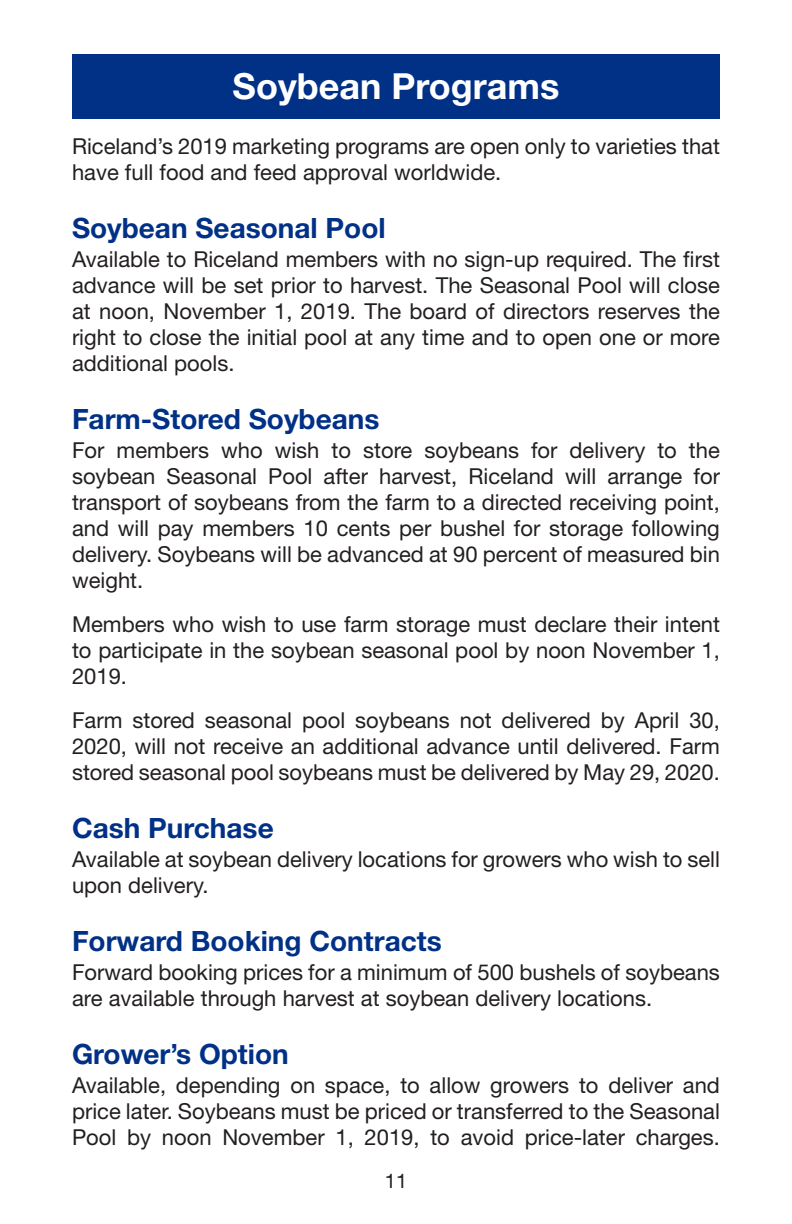
<style>
.page{position:relative;width:792px;height:1224px;background:#fff}
.page>*{position:absolute;margin:0;border:0;box-sizing:border-box;transform-origin:0 0}
.Header_-_18_pt_-_whi{font:700 36px "Helvetica Neue";color:#fff}
.Subhead_-_14_pt_-_BL{font:700 28px "Helvetica Neue";color:#003186}
.Body_Text{font:22px/26px "Helvetica Neue";color:#231f20;text-align:justify}
.t1{font:20px "Helvetica Neue";color:#231f20}
</style>
<div class="page">
<div style="left:72px;top:54px;width:648px;height:65px;background:#003186"></div>
<p class="Header_-_18_pt_-_whi" style="left:233px;top:64px;width:328px">Soybean Programs</p>
<p class="Body_Text" style="left:72px;top:133px;width:650px">Riceland’s 2019 marketing programs are open only to varieties that have full food and feed approval worldwide.</p>
<p class="Subhead_-_14_pt_-_BL" style="left:72px;top:211px;width:315px">Soybean Seasonal Pool</p>
<p class="Body_Text" style="left:72px;top:246px;width:650px">Available to Riceland members with no sign-up required. The first advance will be set prior to harvest. The Seasonal Pool will close at noon, November 1, 2019. The board of directors reserves the right to close the initial pool at any time and to open one or more additional pools.</p>
<p class="Subhead_-_14_pt_-_BL" style="left:72px;top:402px;width:309px">Farm-Stored Soybeans</p>
<p class="Body_Text" style="left:72px;top:437px;width:650px">For members who wish to store soybeans for delivery to the soybean Seasonal Pool after harvest, Riceland will arrange for transport of soybeans from the farm to a directed receiving point, and will pay members 10 cents per bushel for storage following delivery. Soybeans will be advanced at 90 percent of measured bin weight.</p>
<p class="Body_Text" style="left:72px;top:611px;width:650px">Members who wish to use farm storage must declare their intent to participate in the soybean seasonal pool by noon November 1, 2019.</p>
<p class="Body_Text" style="left:72px;top:707px;width:650px">Farm stored seasonal pool soybeans not delivered by April 30, 2020, will not receive an additional advance until delivered. Farm stored seasonal pool soybeans must be delivered by May 29, 2020.</p>
<p class="Subhead_-_14_pt_-_BL" style="left:72px;top:811px;width:203px">Cash Purchase</p>
<p class="Body_Text" style="left:72px;top:846px;width:650px">Available at soybean delivery locations for growers who wish to sell upon delivery.</p>
<p class="Subhead_-_14_pt_-_BL" style="left:72px;top:924px;width:371px">Forward Booking Contracts</p>
<p class="Body_Text" style="left:72px;top:959px;width:649px">Forward booking prices for a minimum of 500 bushels of soybeans are available through harvest at soybean delivery locations.</p>
<p class="Subhead_-_14_pt_-_BL" style="left:72px;top:1036px;width:218px">Grower’s Option</p>
<p class="Body_Text" style="left:72px;top:1071px;width:650px">Available, depending on space, to allow growers to deliver and price later. Soybeans must be priced or transferred to the Seasonal Pool by noon November 1, 2019, to avoid price-later charges.</p>
<p class="t1" style="left:385px;top:1169px;width:24px">11</p>
</div>
